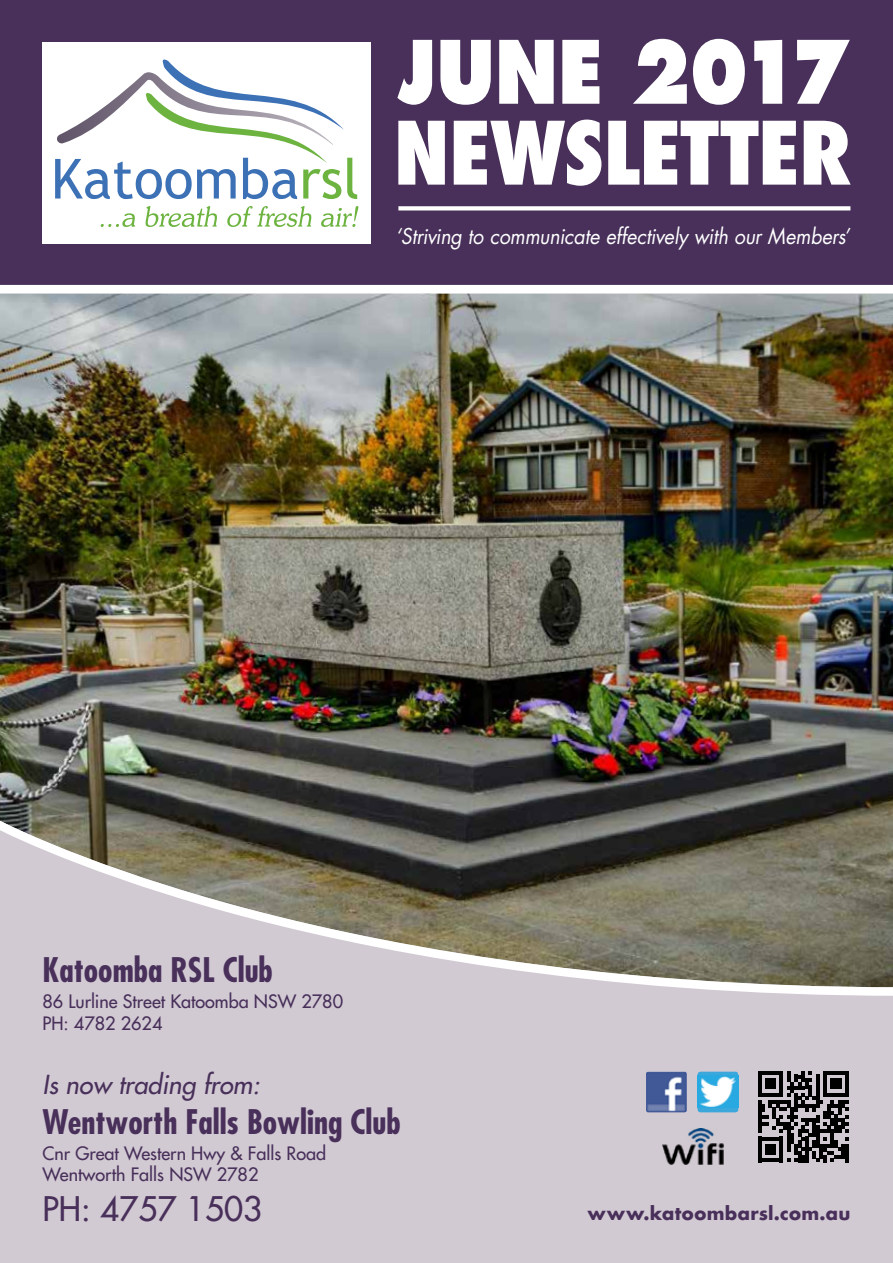
<style>
.page{position:relative;width:893px;height:1263px;background:#fff}
.page>*{position:absolute;margin:0;border:0;box-sizing:border-box;transform-origin:0 0}
.t1{font:800 condensed 84.75px "Futura";color:#fff}
.t2{font:800 84.75px "Futura";letter-spacing:-.015em;color:#fff;scale:.85 1}
.t3{font:700 condensed 33px "Futura";color:#48305a}
.t4{font:33px "Futura";color:#48305a}
.t5{font:italic 25.5px "Futura";color:#48305a}
.t6{font:italic 21.15px "Futura";letter-spacing:-.005em;color:#fff;scale:.92 1}
.t7{font:18px/21.6px "Futura";color:#48305a}
.t8{font:700 18px "Futura";letter-spacing:.01em;color:#48305a}
</style>
<div class="page">
<div style="left:0;top:297px;width:893px;height:966px;background:#d2cad3"></div>
<div style="left:0;top:0;width:893px;height:287px;background:#48305a"></div>
<svg style="left:758px;top:1071px;width:91px;height:91px"></svg>
<img style="left:662px;top:1128px;width:62px;height:36px">
<img style="left:646px;top:1072px;width:41px;height:40px">
<div style="left:698px;top:1072px;width:40px;height:40px;background:linear-gradient(to right,#3ba7db,#3ba7db);border-radius:3px"></div>
<img style="left:698px;top:1075px;width:40px;height:32px">
<svg style="left:398px;top:206px;width:452px;height:4px;background:#f3f2f4"></svg>
<img style="left:0;top:284px;width:893px;height:712px">
<div style="left:43px;top:43px;width:328px;height:201px;background:#fff"></div>
<svg style="left:55px;top:59px;width:302px;height:140px"></svg>
<svg style="left:101px;top:213px;width:34px;height:14px"></svg>
<svg style="left:145px;top:206px;width:72px;height:21px"></svg>
<svg style="left:227px;top:206px;width:84px;height:21px"></svg>
<svg style="left:321px;top:206px;width:37px;height:21px"></svg>
<h1 class="t2" style="left:398px;top:18px;width:533px">JUNE 2017</h1>
<h1 class="t1" style="left:394px;top:95px;width:460px">NEWSLETTER</h1>
<p class="t6" style="left:396px;top:223px;width:495px">‘Striving to communicate effectively with our Members’</p>
<h2 class="t3" style="left:43px;top:949px;width:232px">Katoomba RSL Club</h2>
<p class="t7" style="left:43px;top:991px;width:302px">86 Lurline Street Katoomba NSW 2780<br>PH: 4782 2624</p>
<h3 class="t5" style="left:43px;top:1069px;width:219px">Is now trading from:</h3>
<h2 class="t3" style="left:43px;top:1101px;width:360px">Wentworth Falls Bowling Club</h2>
<p class="t7" style="left:43px;top:1142px;width:285px">Cnr Great Western Hwy &amp; Falls Road<br>Wentworth Falls NSW 2782</p>
<h2 class="t4" style="left:43px;top:1188px;width:221px">PH: 4757 1503</h2>
<p class="t8" style="left:588px;top:1201px;width:264px">www.katoombarsl.com.au</p>
</div>
